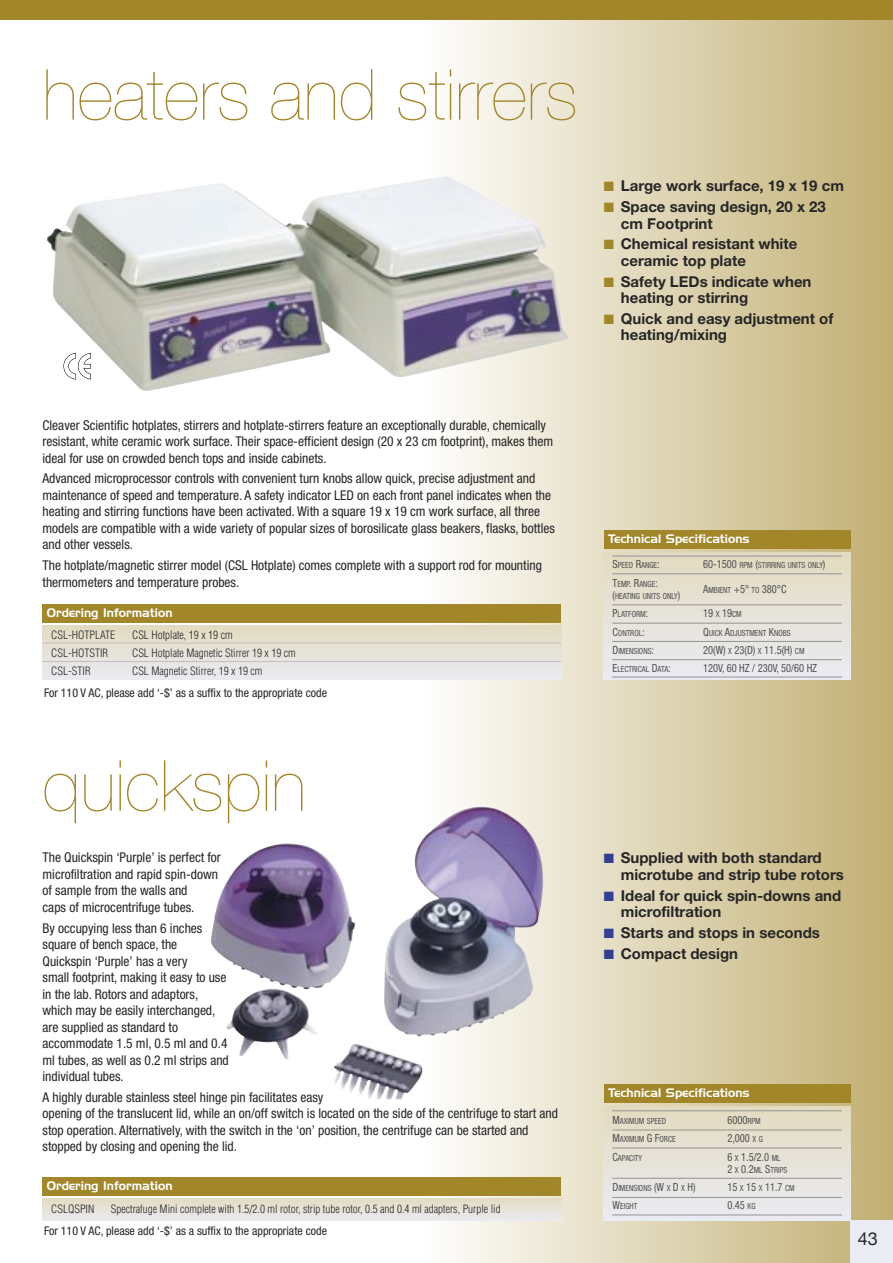
<style>
.page{position:relative;width:893px;height:1263px;background:#fff}
.page>*{position:absolute;margin:0;border:0;box-sizing:border-box;transform-origin:0 0}
.t1{font:200 70.5px "Helvetica Neue";color:#a1862a}
.t2{font:18px "Helvetica Neue";color:#272627}
.t3{font:700 15px/16.5px "Helvetica Neue";color:#272627}
.t4{font:condensed 13.5px/16.5px "Helvetica Neue";color:#272627}
.t5{font:condensed 12px "Helvetica Neue";color:#272627}
.t6{font:12px "Handel Gothic BT";color:#fff}
.t7{font:300 condensed 11.25px "Helvetica";color:#272627}
.t8{font:condensed 11.25px "Helvetica Neue";color:#525152;scale:.93 1}
.t9{font:condensed 8.4px/18.5px "Helvetica Neue";color:#525152;scale:.93 1}
.s1{color:#a1862a}
.s2{font-size:11.25px}
.s3{font-size:8.4px}
.s4{color:#313f95}
</style>
<div class="page">
<div style="left:423px;top:0;width:470px;height:1263px;background:linear-gradient(to right,#fefefd,#c1af73)"></div>
<div style="left:850px;top:1220px;width:43px;height:43px;background:#eaecf4"></div>
<img style="left:46px;top:176px;width:522px;height:215px">
<svg style="left:63px;top:352px;width:28px;height:28px"></svg>
<svg style="left:604px;top:552px;width:246px;height:128px"></svg>
<div style="left:604px;top:530px;width:246px;height:19px;background:#a1862a"></div>
<hr style="left:612px;top:556px;width:230px;height:1px;background:#939393">
<hr style="left:612px;top:573px;width:230px;height:1px;background:#939393">
<hr style="left:612px;top:605px;width:230px;height:1px;background:#939393">
<hr style="left:612px;top:641px;width:230px;height:1px;background:#939393">
<hr style="left:612px;top:659px;width:230px;height:1px;background:#939393">
<hr style="left:612px;top:677px;width:230px;height:1px;background:#939393">
<hr style="left:612px;top:623px;width:230px;height:1px;background:#939393">
<div style="left:604px;top:1106px;width:246px;height:114px;background:linear-gradient(to bottom,#e5dcc1,#e7e8ef)"></div>
<div style="left:604px;top:1084px;width:246px;height:19px;background:#a1862a"></div>
<hr style="left:612px;top:1110px;width:230px;height:1px;background:#939393">
<hr style="left:612px;top:1130px;width:230px;height:1px;background:#939393">
<hr style="left:612px;top:1148px;width:230px;height:1px;background:#939393">
<hr style="left:612px;top:1178px;width:230px;height:1px;background:#939393">
<hr style="left:612px;top:1197px;width:230px;height:1px;background:#939393">
<hr style="left:612px;top:1215px;width:230px;height:1px;background:#939393">
<div style="left:43px;top:604px;width:518px;height:19px;background:#a1862a"></div>
<svg style="left:43px;top:625px;width:518px;height:55px"></svg>
<hr style="left:43px;top:643px;width:518px;height:1px;background:#bfc0c2">
<hr style="left:43px;top:661px;width:518px;height:1px;background:#bfc0c2">
<div style="left:43px;top:1177px;width:518px;height:18px;background:#a1862a"></div>
<svg style="left:43px;top:1198px;width:518px;height:23px"></svg>
<img style="left:260px;top:808px;width:283px;height:252px">
<div style="left:0;top:0;width:893px;height:20px;background:#a1862a"></div>
<h1 class="t1" style="left:43px;top:54px;width:537px">heaters and stirrers</h1>
<p class="t3" style="left:604px;top:179px;width:242px"><span class="s1">■</span> Large work surface, 19 x 19 cm</p>
<p class="t3" style="left:621px;top:200px;width:207px;text-indent:-17px"><span class="s1">■</span> Space saving design, 20 x 23 cm Footprint</p>
<p class="t3" style="left:621px;top:237px;width:178px;text-indent:-17px"><span class="s1">■</span> Chemical resistant white ceramic top plate</p>
<p class="t3" style="left:621px;top:274px;width:192px;text-indent:-17px"><span class="s1">■</span> Safety LEDs indicate when heating or stirring</p>
<p class="t3" style="left:621px;top:312px;width:214px;text-indent:-17px"><span class="s1">■</span> Quick and easy adjustment of heating/mixing</p>
<p class="t4" style="left:43px;top:418px;width:512px">Cleaver Scientific hotplates, stirrers and hotplate-stirrers feature an exceptionally durable, chemically resistant, white ceramic work surface. Their space-efficient design (20 x 23 cm footprint), makes them ideal for use on crowded bench tops and inside cabinets.</p>
<p class="t4" style="left:43px;top:471px;width:514px">Advanced microprocessor controls with convenient turn knobs allow quick, precise adjustment and maintenance of speed and temperature. A safety indicator LED on each front panel indicates when the heating and stirring functions have been activated. With a square 19 x 19 cm work surface, all three models are compatible with a wide variety of popular sizes of borosilicate glass beakers, flasks, bottles and other vessels.</p>
<p class="t4" style="left:43px;top:558px;width:501px">The hotplate/magnetic stirrer model (CSL Hotplate) comes complete with a support rod for mounting thermometers and temperature probes.</p>
<p class="t6" style="left:47px;top:608px;width:127px">Ordering Information</p>
<p class="t7" style="left:51px;top:630px;width:65px">CSL-HOTPLATE</p>
<p class="t7" style="left:132px;top:630px;width:102px">CSL Hotplate, 19 x 19 cm</p>
<p class="t7" style="left:51px;top:648px;width:58px">CSL-HOTSTIR</p>
<p class="t7" style="left:132px;top:648px;width:165px">CSL Hotplate Magnetic Stirrer 19 x 19 cm</p>
<p class="t7" style="left:51px;top:666px;width:41px">CSL-STIR</p>
<p class="t7" style="left:132px;top:666px;width:132px">CSL Magnetic Stirrer, 19 x 19 cm</p>
<p class="t5" style="left:44px;top:689px;width:284px">For 110 V AC, please add ‘-$’ as a suffix to the appropriate code</p>
<h1 class="t1" style="left:43px;top:745px;width:265px">quickspin</h1>
<p class="t4" style="left:43px;top:850px;width:180px">The Quickspin ‘Purple’ is perfect for microfiltration and rapid spin-down of sample from the walls and<br>caps of microcentrifuge tubes.</p>
<p class="t4" style="left:43px;top:921px;width:188px">By occupying less than 6 inches square of bench space, the<br>Quickspin ‘Purple’ has a very<br>small footprint, making it easy to use in the lab. Rotors and adaptors, which may be easily interchanged, are supplied as standard to accommodate 1.5 ml, 0.5 ml and 0.4 ml tubes, as well as 0.2 ml strips and individual tubes.</p>
<p class="t4" style="left:43px;top:1090px;width:517px">A highly durable stainless steel hinge pin facilitates easy<br>opening of the translucent lid, while an on/off switch is located on the side of the centrifuge to start and stop operation. Alternatively, with the switch in the ‘on’ position, the centrifuge can be started and stopped by closing and opening the lid.</p>
<p class="t6" style="left:47px;top:1181px;width:127px">Ordering Information</p>
<p class="t5" style="left:44px;top:1227px;width:284px">For 110 V AC, please add ‘-$’ as a suffix to the appropriate code</p>
<p class="t7" style="left:51px;top:1205px;width:45px">CSLQSPIN</p>
<p class="t7" style="left:111px;top:1205px;width:391px">Spectrafuge Mini complete with 1.5/2.0 ml rotor, strip tube rotor, 0.5 and 0.4 ml adapters, Purple lid</p>
<p class="t6" style="left:608px;top:534px;width:143px">Technical Specifications</p>
<p class="t9" style="left:613px;top:557px;width:52px"><span class="s2">S</span>PEED <span class="s2">R</span>ANGE<span class="s2">:</span></p>
<p class="t9" style="left:703px;top:557px;width:133px"><span class="s2">60-1500</span> RPM <span class="s2">(</span>STIRRING UNITS ONLY<span class="s2">)</span></p>
<p class="t9" style="left:613px;top:575px;width:50px"><span class="s2">T</span>EMP<span class="s2">. R</span>ANGE<span class="s2">:</span></p>
<p class="t8" style="left:703px;top:585px;width:91px">A<span class="s3">MBIENT</span> +5° <span class="s3">TO</span> 380°C</p>
<p class="t9" style="left:613px;top:587px;width:74px"><span class="s2">(</span>HEATING UNITS ONLY<span class="s2">)<br>P</span>LATFORM<span class="s2">:</span></p>
<p class="t8" style="left:703px;top:609px;width:43px">19 <span class="s3">X</span> 19<span class="s3">CM</span></p>
<p class="t9" style="left:613px;top:624px;width:36px"><span class="s2">C</span>ONTROL<span class="s2">:</span></p>
<p class="t9" style="left:703px;top:624px;width:96px"><span class="s2">Q</span>UICK <span class="s2">A</span>DJUSTMENT <span class="s2">K</span>NOBS</p>
<p class="t9" style="left:613px;top:642px;width:46px"><span class="s2">D</span>IMENSIONS<span class="s2">:</span></p>
<p class="t8" style="left:703px;top:646px;width:110px">20(W) <span class="s3">X</span> 23(D) <span class="s3">X</span> 11.5(H) <span class="s3">CM</span></p>
<p class="t9" style="left:613px;top:661px;width:64px"><span class="s2">E</span>LECTRICAL <span class="s2">D</span>ATA<span class="s2">:</span></p>
<p class="t8" style="left:703px;top:664px;width:124px">120V, 60 HZ / 230V, 50/60 HZ</p>
<p class="t3" style="left:621px;top:851px;width:225px;text-indent:-17px"><span class="s4">■</span> Supplied with both standard microtube and strip tube rotors</p>
<p class="t3" style="left:621px;top:888px;width:222px;text-indent:-17px"><span class="s4">■</span> Ideal for quick spin-downs and microfiltration</p>
<p class="t3" style="left:604px;top:926px;width:218px"><span class="s4">■</span> Starts and stops in seconds</p>
<p class="t3" style="left:604px;top:946px;width:136px"><span class="s4">■</span> Compact design</p>
<p class="t6" style="left:608px;top:1088px;width:143px">Technical Specifications</p>
<p class="t9" style="left:613px;top:1112px;width:59px"><span class="s2">M</span>AXIMUM SPEED</p>
<p class="t8" style="left:727px;top:1116px;width:37px">6000<span class="s3">RPM</span></p>
<p class="t9" style="left:613px;top:1131px;width:69px"><span class="s2">M</span>AXIMUM <span class="s2">G F</span>ORCE</p>
<p class="t8" style="left:727px;top:1134px;width:40px">2,000 <span class="s3">X G</span></p>
<p class="t9" style="left:613px;top:1149px;width:33px"><span class="s2">C</span>APACITY</p>
<p class="t8" style="left:727px;top:1153px;width:59px">6 <span class="s3">X</span> 1.5/2.0 <span class="s3">ML</span></p>
<p class="t9" style="left:727px;top:1161px;width:66px"><span class="s2">2</span> X <span class="s2">0.2</span>ML <span class="s2">S</span>TRIPS</p>
<p class="t9" style="left:613px;top:1179px;width:91px"><span class="s2">D</span>IMENSIONS <span class="s2">(W</span> X <span class="s2">D</span> X <span class="s2">H)</span></p>
<p class="t8" style="left:727px;top:1183px;width:74px">15 <span class="s3">X</span> 15 <span class="s3">X</span> 11.7 <span class="s3">CM</span></p>
<p class="t9" style="left:613px;top:1198px;width:28px"><span class="s2">W</span>EIGHT</p>
<p class="t8" style="left:727px;top:1201px;width:32px">0.45 <span class="s3">KG</span></p>
<h2 class="t2" style="left:858px;top:1228px;width:22px">43</h2>
</div>
